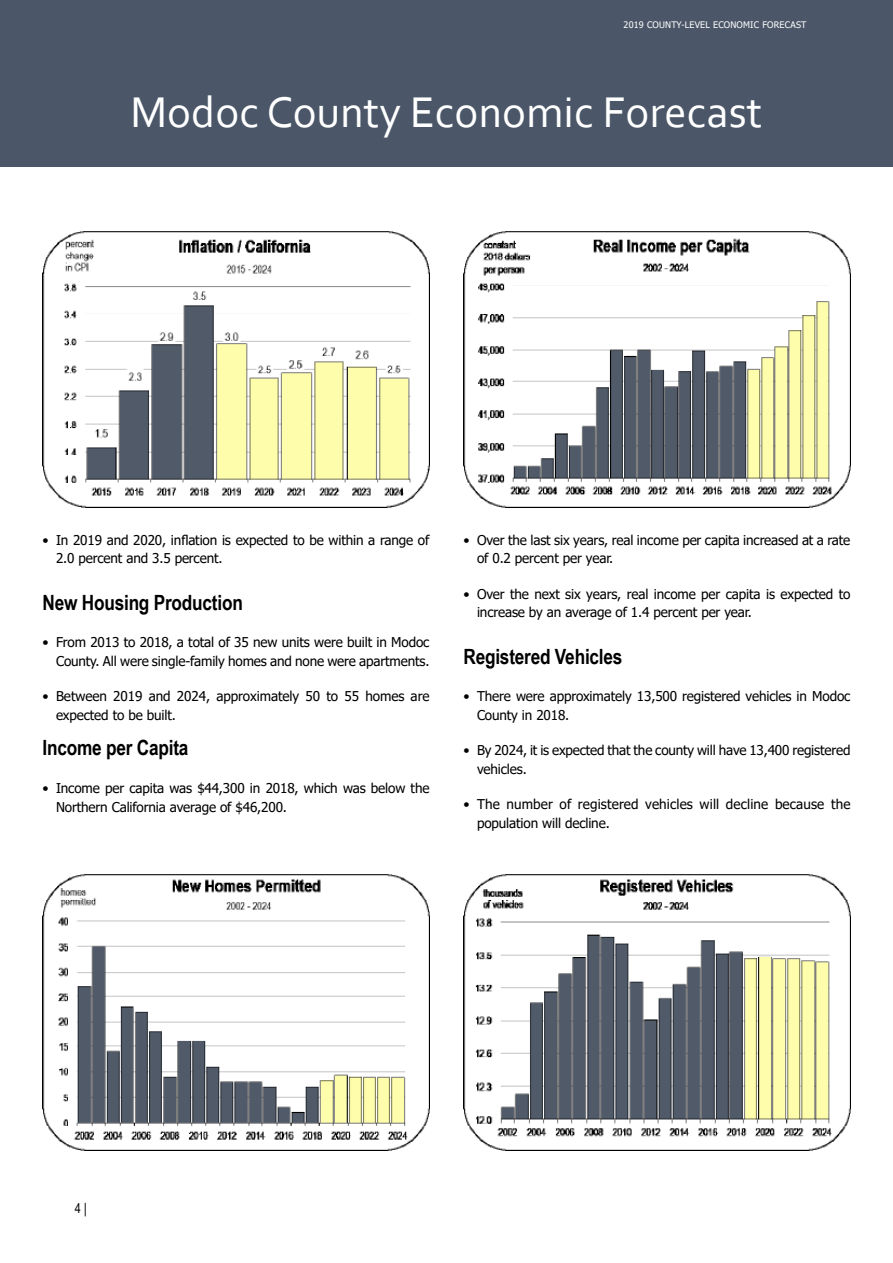
<style>
.page{position:relative;width:893px;height:1263px;background:#fff}
.page>*{position:absolute;margin:0;border:0;box-sizing:border-box;transform-origin:0 0}
.t1{font:45px "Corbel";color:#fff}
.Profile_Subhead_1{font:700 21px "Arial Narrow";letter-spacing:-.01em;color:#000}
.Hanging_indent{font:700 21px "Arial Narrow";letter-spacing:-.01em;color:#000}
.t2{font:13.5px/18.9px "Tahoma";letter-spacing:-.01em;color:#000}
.t3{font:13.5px/18.9px "Tahoma";letter-spacing:.01em;color:#000}
.t4{font:13.5px "Arial Narrow";color:#000}
.t5{font:9px "Tahoma";letter-spacing:.02em;color:#fff}
.s1{font-family:"Myriad Pro"}
</style>
<div class="page">
<div style="left:0;top:0;width:893px;height:167px;background:#4b5768"></div>
<img style="left:42px;top:231px;width:387px;height:276px">
<img style="left:42px;top:874px;width:387px;height:276px">
<img style="left:463px;top:231px;width:387px;height:276px">
<img style="left:463px;top:874px;width:387px;height:276px">
<p class="t5" style="left:624px;top:19px;width:184px">2019 COUNTY-LEVEL ECONOMIC FORECAST</p>
<h1 class="t1" style="left:130px;top:84px;width:634px">Modoc County Economic Forecast</h1>
<p class="t2" style="left:56px;top:531px;width:375px;text-indent:-14px">• In 2019 and 2020, inflation is expected to be within a range of<br>2.0 percent and 3.5 percent.</p>
<p class="Profile_Subhead_1" style="left:43px;top:586px;width:202px">New Housing Production</p>
<p class="t2" style="left:43px;top:634px;width:388px;text-align:right">• From 2013 to 2018, a total of 35 new units were built in Modoc<br>County. All were single-family homes and none were apartments.</p>
<p class="t2" style="left:56px;top:688px;width:375px;text-indent:-14px">• Between 2019 and 2024, approximately 50 to 55 homes are expected to be built.</p>
<p class="Profile_Subhead_1" style="left:43px;top:732px;width:147px">Income per Capita</p>
<p class="t2" style="left:56px;top:780px;width:375px;text-indent:-14px">• Income per capita was $44,300 in 2018, which was below the<br>Northern California average of $46,200.</p>
<p class="t2" style="left:477px;top:531px;width:375px;text-indent:-14px">• Over the last six years, real income per capita increased at a rate of 0.2 percent per year.</p>
<p class="t2" style="left:477px;top:585px;width:375px;text-indent:-14px">• Over the next six years, real income per capita is expected to increase by an average of 1.4 percent per year.</p>
<p class="Hanging_indent" style="left:463px;top:640px;width:160px">Registered Vehicles</p>
<p class="t2" style="left:477px;top:688px;width:375px;text-indent:-14px">• There were approximately 13,500 registered vehicles in Modoc<br>County in 2018.</p>
<p class="t2" style="left:477px;top:742px;width:375px;text-indent:-14px">• By 2024, it is expected that the county will have 13,400 registered vehicles.</p>
<p class="t3" style="left:477px;top:796px;width:375px;text-indent:-14px">• The number of registered vehicles will decline because the population will decline.</p>
<p class="t4" style="left:75px;top:1198px;width:14px">4 <span class="s1">|</span></p>
</div>
